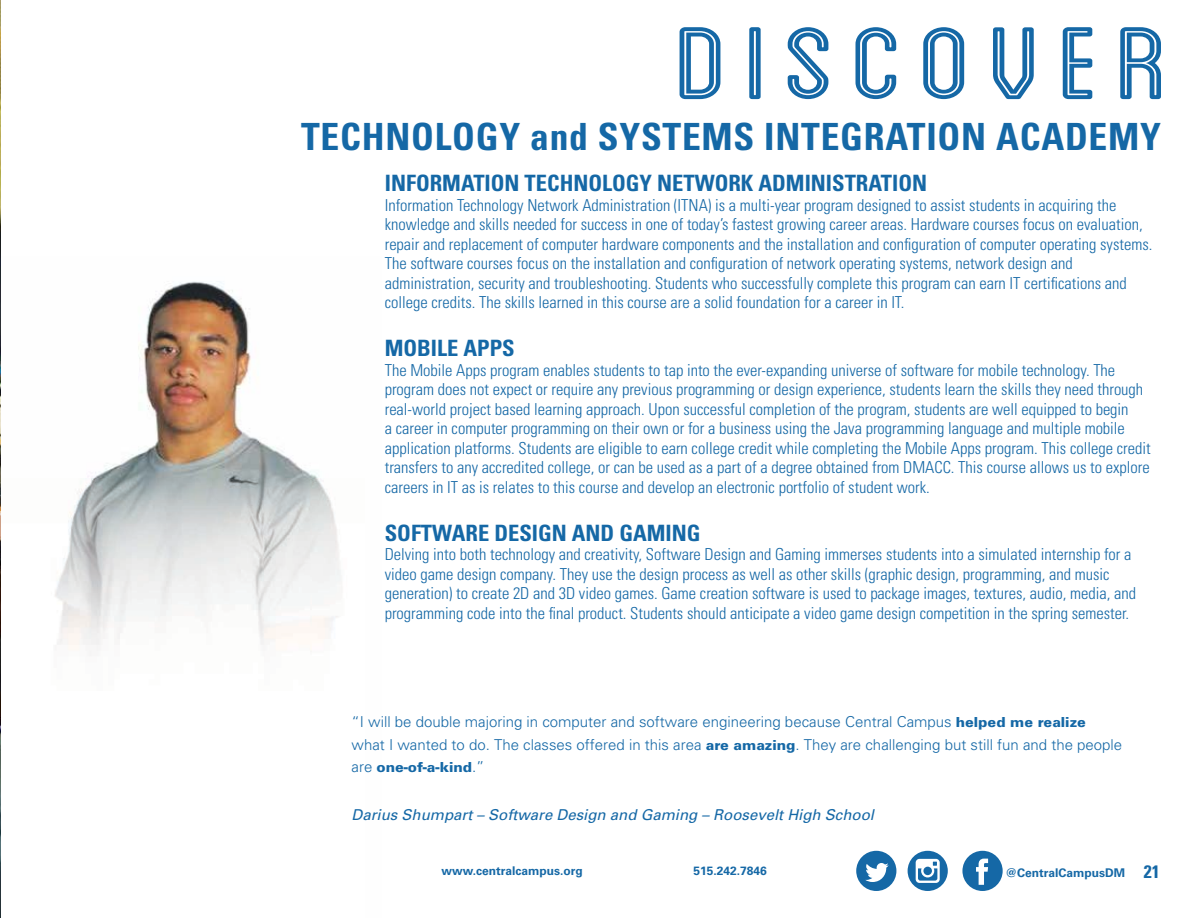
<style>
.page{position:relative;width:1188px;height:918px;background:#fff}
.page>*{position:absolute;margin:0;border:0;box-sizing:border-box;transform-origin:0 0}
.t1{font:700 condensed 37.5px "Univers";letter-spacing:.02em;color:#1568a6}
.t2{font:700 condensed 22.5px "Univers";color:#1568a6}
.t3{font:700 condensed 18px "Univers";color:#1568a6}
.t4{font:300 condensed 16.5px/19.5px "Univers";color:#1568a6}
.t5{font:300 15px/22.5px "Univers";color:#1568a6}
.t6{font:italic 15px "Univers";color:#1568a6}
.t7{font:15px "Univers Black DTC";color:#1568a6}
.t8{font:700 12px "Univers";color:#1568a6}
.s1{font-family:"Univers Black DTC";font-weight:400}
.s2{font-family:"Univers";font-weight:300}
</style>
<div class="page">
<img style="left:88px;top:281px;width:230px;height:197px">
<img style="left:55px;top:478px;width:286px;height:178px">
<svg style="left:680px;top:27px;width:481px;height:72px"></svg>
<svg style="left:856px;top:851px;width:40px;height:40px"></svg>
<svg style="left:962px;top:851px;width:41px;height:40px"></svg>
<svg style="left:908px;top:851px;width:40px;height:40px"></svg>
<h1 class="t1" style="left:301px;top:114px;width:861px">TECHNOLOGY and SYSTEMS INTEGRATION ACADEMY</h1>
<h2 class="t2" style="left:385px;top:169px;width:544px">INFORMATION TECHNOLOGY NETWORK ADMINISTRATION</h2>
<p class="t4" style="left:385px;top:195px;width:769px">Information Technology Network Administration (ITNA) is a multi-year program designed to assist students in acquiring the knowledge and skills needed for success in one of today’s fastest growing career areas. Hardware courses focus on evaluation, repair and replacement of computer hardware components and the installation and configuration of computer operating systems.<br>The software courses focus on the installation and configuration of network operating systems, network design and administration, security and troubleshooting. Students who successfully complete this program can earn IT certifications and college credits. The skills learned in this course are a solid foundation for a career in IT.</p>
<h2 class="t2" style="left:385px;top:334px;width:132px">MOBILE APPS</h2>
<p class="t4" style="left:385px;top:360px;width:767px">The Mobile Apps program enables students to tap into the ever-expanding universe of software for mobile technology. The program does not expect or require any previous programming or design experience, students learn the skills they need through real-world project based learning approach. Upon successful completion of the program, students are well equipped to begin<br>a career in computer programming on their own or for a business using the Java programming language and multiple mobile application platforms. Students are eligible to earn college credit while completing the Mobile Apps program. This college credit transfers to any accredited college, or can be used as a part of a degree obtained from DMACC. This course allows us to explore careers in IT as is relates to this course and develop an electronic portfolio of student work.</p>
<h2 class="t2" style="left:385px;top:519px;width:317px">SOFTWARE DESIGN AND GAMING</h2>
<p class="t4" style="left:385px;top:544px;width:753px">Delving into both technology and creativity, Software Design and Gaming immerses students into a simulated internship for a video game design company. They use the design process as well as other skills (graphic design, programming, and music generation) to create 2D and 3D video games. Game creation software is used to package images, textures, audio, media, and programming code into the final product. Students should anticipate a video game design competition in the spring semester.</p>
<p class="t5" style="left:352px;top:711px;width:772px">“I will be double majoring in computer and software engineering because Central Campus <span class="s1">helped me realize </span>what I wanted to do. The classes offered in this area <span class="s1">are amazing</span>. They are challenging but still fun and the people</p>
<p class="t7" style="left:352px;top:759px;width:135px"><span class="s2">are</span> one-of-a-kind<span class="s2">.”</span></p>
<p class="t6" style="left:352px;top:806px;width:524px">Darius Shumpart – Software Design and Gaming – Roosevelt High School</p>
<p class="t8" style="left:442px;top:864px;width:143px">www.centralcampus.org</p>
<p class="t8" style="left:694px;top:864px;width:75px">515.242.7846</p>
<p class="t8" style="left:1005px;top:865px;width:121px">@CentralCampusDM</p>
<p class="t3" style="left:1144px;top:860px;width:17px">21</p>
</div>
